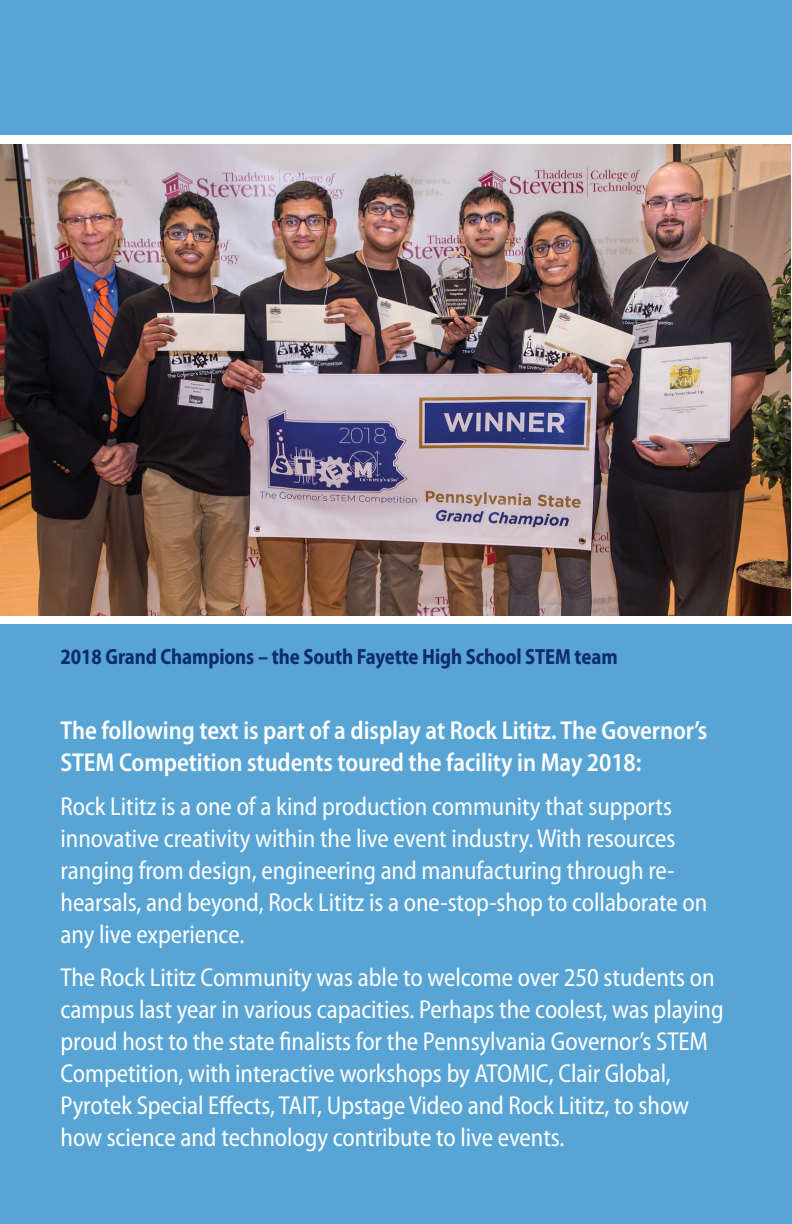
<style>
.page{position:relative;width:792px;height:1224px;background:#fff}
.page>*{position:absolute;margin:0;border:0;box-sizing:border-box;transform-origin:0 0}
.Text_-_Level_1{font:semi-condensed 26px/32px "Myriad Pro";letter-spacing:-.005em;color:#fff;scale:.95 1}
.Text_-_Level_1-2{font:600 semi-condensed 26px/32px "Myriad Pro";letter-spacing:-.005em;color:#fff;scale:.95 1}
.AGENCY_Thanks{font:700 semi-condensed 22px "Myriad Pro";letter-spacing:-.005em;color:#0d2b6d;scale:.92 1}
</style>
<div class="page">
<div style="left:0;top:625px;width:792px;height:599px;background:#58a5d5"></div>
<div style="left:0;top:0;width:792px;height:135px;background:#58a5d5"></div>
<img style="left:0;top:145px;width:791px;height:470px">
<p class="AGENCY_Thanks" style="left:60px;top:644px;width:607px">2018 Grand Champions – the South Fayette High School STEM team</p>
<p class="Text_-_Level_1-2" style="left:60px;top:715px;width:682px">The following text is part of a display at Rock Lititz. The Governor’s<br>STEM Competition students toured the facility in May 2018:</p>
<p class="Text_-_Level_1" style="left:60px;top:790px;width:682px">Rock Lititz is a one of a kind production community that supports innovative creativity within the live event industry. With resources ranging from design, engineering and manufacturing through re&shy;hearsals, and beyond, Rock Lititz is a one-stop-shop to collaborate on any live experience.</p>
<p class="Text_-_Level_1" style="left:60px;top:962px;width:700px">The Rock Lititz Community was able to welcome over 250 students on campus last year in various capacities. Perhaps the coolest, was playing proud host to the state finalists for the Pennsylvania Governor’s STEM Competition, with interactive workshops by ATOMIC, Clair Global, Pyrotek Special Effects, TAIT, Upstage Video and Rock Lititz, to show how science and technology contribute to live events.</p>
</div>
